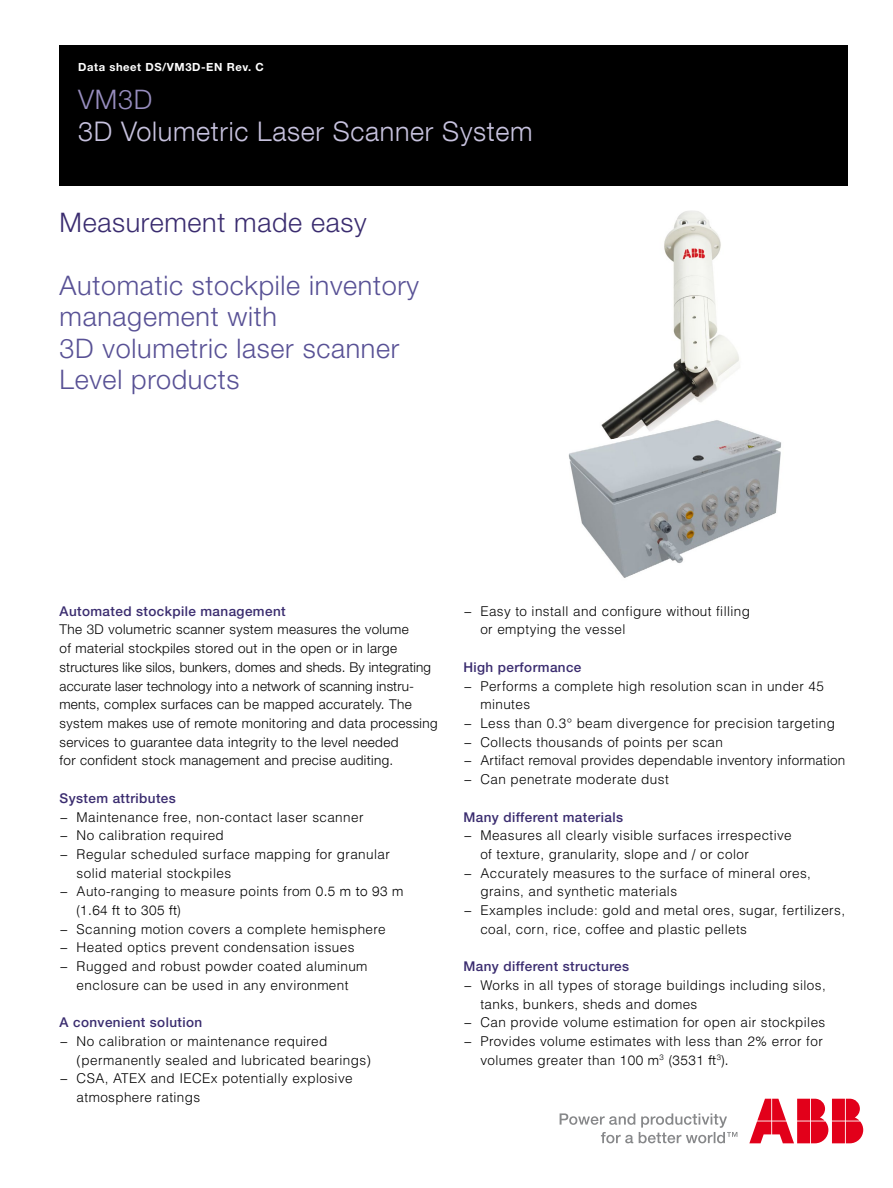
<style>
.page{position:relative;width:893px;height:1188px;background:#fff}
.page>*{position:absolute;margin:0;border:0;box-sizing:border-box;transform-origin:0 0}
.t1{font:300 27px/31.5px "Helvetica Neue LT Std";letter-spacing:.025em;color:#585195}
.t2{font:300 27px "ABB Neue Helvetica";letter-spacing:.025em;color:#c7c2de}
.t3{font:300 27px "Helvetica Neue LT Std";letter-spacing:.025em;color:#3a2c6f}
.t4{font:300 27px "Helvetica Neue LT Std";color:#978dbe}
.t5{font:300 13.5px/18.8px "Helvetica LT Std";letter-spacing:.03em;color:#000}
.t6{font:300 13.5px/18.8px "Helvetica Neue LT Std";letter-spacing:.03em;color:#000}
.t7{font:500 13.5px "Helvetica Neue LT Std";letter-spacing:.03em;color:#3a2c6f}
.t8{font:300 13.5px "Helvetica LT Std";letter-spacing:.01em;color:#000}
.t9{font:300 13.5px "ABB Neue Helvetica";letter-spacing:.03em;color:#000}
.t10{font:700 11.25px "Helvetica Neue LT Std";letter-spacing:.05em;color:#fff}
.s1{font-family:"ABB Neue Helvetica"}
</style>
<div class="page">
<svg style="left:560px;top:1113px;width:177px;height:30px"></svg>
<svg style="left:749px;top:1099px;width:114px;height:44px"></svg>
<div style="left:60px;top:45px;width:788px;height:140px;background:#000"></div>
<img style="left:621px;top:210px;width:119px;height:200px">
<img style="left:568px;top:410px;width:214px;height:168px">
<p class="t10" style="left:78px;top:60px;width:187px">Data sheet DS/VM3D-EN Rev. C</p>
<h1 class="t4" style="left:78px;top:83px;width:76px">VM3D</h1>
<h1 class="t2" style="left:78px;top:115px;width:456px">3D Volumetric Laser Scanner System</h1>
<h1 class="t3" style="left:60px;top:206px;width:309px">Measurement made easy</h1>
<h1 class="t1" style="left:60px;top:269px;width:361px">Automatic stockpile inventory management with<br>3D volumetric laser scanner<br>Level products</h1>
<p class="t7" style="left:60px;top:603px;width:228px">Automated stockpile management</p>
<p class="t6" style="left:60px;top:620px;width:380px">The 3D volumetric scanner system measures the volume<br>of material stockpiles stored out in the open or in large structures like silos, bunkers, domes and sheds. By integrating accurate laser technology into a network of scanning instru&shy;ments, complex surfaces can be mapped accurately. The system makes use of remote monitoring and data processing services to guarantee data integrity to the level needed<br>for confident stock management and precise auditing.</p>
<p class="t7" style="left:60px;top:790px;width:118px">System attributes</p>
<p class="t5" style="left:60px;top:807px;width:305px">− Maintenance free, non-contact laser scanner</p>
<p class="t5" style="left:60px;top:826px;width:166px">− No calibration required</p>
<p class="t5" style="left:60px;top:845px;width:332px">− Regular scheduled surface mapping for granular</p>
<p class="t5" style="left:77px;top:863px;width:156px">solid material stockpiles</p>
<p class="t5" style="left:60px;top:882px;width:345px">− Auto-ranging to measure points from <span class="s1">0.5 m to 93 m</span></p>
<p class="t9" style="left:77px;top:902px;width:106px">(1.64 ft to 305 ft)</p>
<p class="t5" style="left:60px;top:919px;width:328px">− Scanning motion covers a complete hemisphere</p>
<p class="t5" style="left:60px;top:938px;width:296px">− Heated optics prevent condensation issues</p>
<p class="t5" style="left:60px;top:957px;width:309px">− Rugged and robust powder coated aluminum</p>
<p class="t5" style="left:77px;top:976px;width:273px">enclosure can be used in any environment</p>
<p class="t7" style="left:60px;top:1014px;width:144px">A convenient solution</p>
<p class="t5" style="left:60px;top:1032px;width:269px">− No calibration or maintenance required</p>
<p class="t5" style="left:77px;top:1050px;width:296px">(permanently sealed and lubricated bearings)</p>
<p class="t5" style="left:60px;top:1069px;width:295px">− CSA, ATEX and IECEx potentially explosive</p>
<p class="t5" style="left:77px;top:1088px;width:125px">atmosphere ratings</p>
<p class="t5" style="left:480px;top:601px;width:271px;text-indent:-17px">− Easy to install and configure without filling or emptying the vessel</p>
<p class="t7" style="left:463px;top:659px;width:120px">High performance</p>
<p class="t5" style="left:463px;top:676px;width:362px">− Performs a complete high resolution scan in under 45</p>
<p class="t5" style="left:480px;top:695px;width:51px">minutes</p>
<p class="t5" style="left:463px;top:714px;width:373px">− Less than 0.3° beam divergence for precision targeting</p>
<p class="t5" style="left:463px;top:732px;width:261px">− Collects thousands of points per scan</p>
<p class="t8" style="left:463px;top:752px;width:384px">− Artifact removal provides dependable inventory information</p>
<p class="t5" style="left:463px;top:770px;width:207px">− Can penetrate moderate dust</p>
<p class="t7" style="left:463px;top:809px;width:161px">Many different materials</p>
<p class="t5" style="left:463px;top:826px;width:330px">− Measures all clearly visible surfaces irrespective</p>
<p class="t5" style="left:480px;top:845px;width:270px">of texture, granularity, slope and / or color</p>
<p class="t5" style="left:463px;top:863px;width:349px">− Accurately measures to the surface of mineral ores,</p>
<p class="t5" style="left:480px;top:882px;width:198px">grains, and synthetic materials</p>
<p class="t5" style="left:463px;top:901px;width:383px">− Examples include: gold and metal ores, sugar, fertilizers,</p>
<p class="t5" style="left:480px;top:920px;width:268px">coal, corn, rice, coffee and plastic pellets</p>
<p class="t7" style="left:463px;top:958px;width:167px">Many different structures</p>
<p class="t5" style="left:463px;top:976px;width:364px">− Works in all types of storage buildings including silos,</p>
<p class="t5" style="left:480px;top:994px;width:218px">tanks, bunkers, sheds and domes</p>
<p class="t5" style="left:463px;top:1013px;width:363px">− Can provide volume estimation for open air stockpiles</p>
<p class="t5" style="left:463px;top:1032px;width:361px">− Provides volume estimates with less than 2% error for</p>
<p class="t5" style="left:480px;top:1051px;width:250px">volumes greater than <span class="s1">100 m</span><sup>3</sup> <span class="s1">(3531 ft</span><sup>3</sup><span class="s1">).</span></p>
</div>
